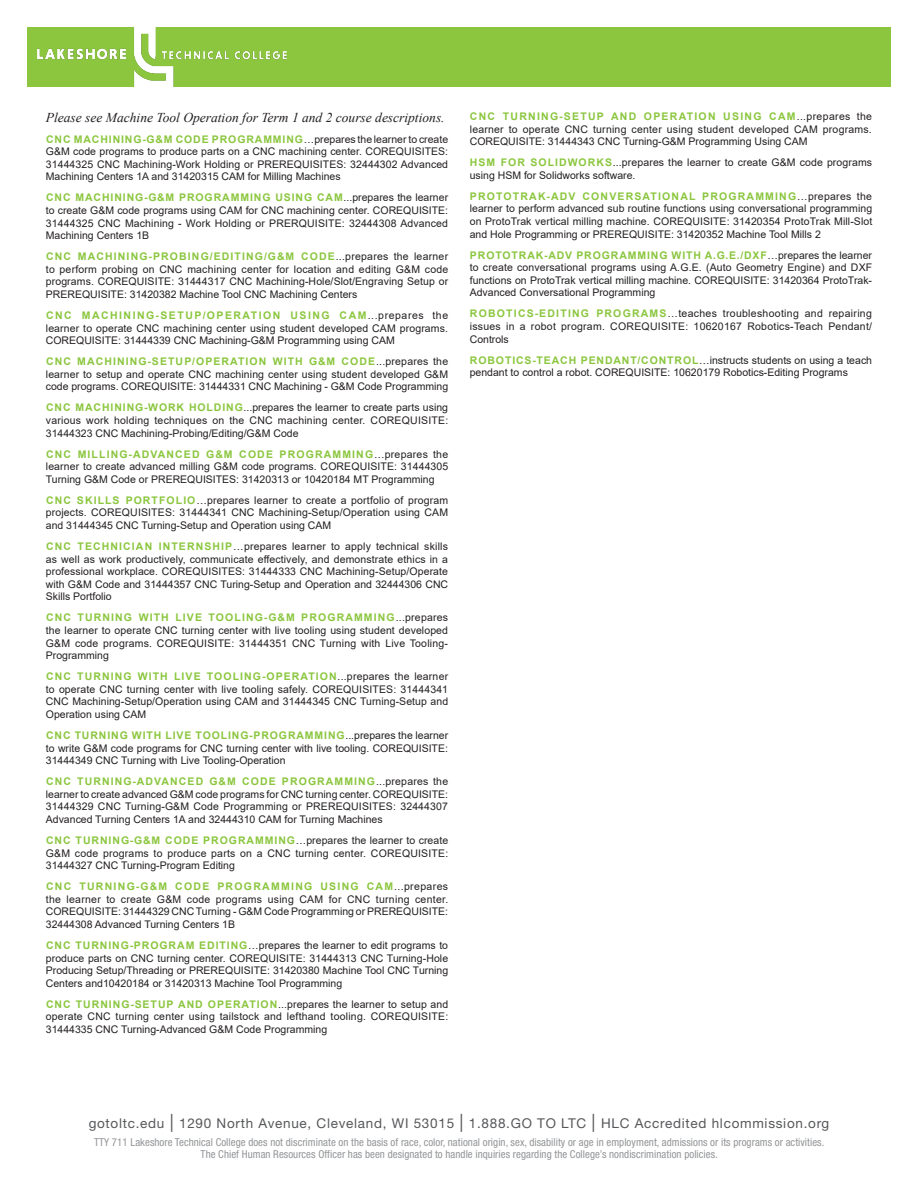
<style>
.page{position:relative;width:918px;height:1188px;background:#fff}
.page>*{position:absolute;margin:0;border:0;box-sizing:border-box;transform-origin:0 0}
.t1{font:13.5px "Helvetica Neue";letter-spacing:.055em;color:#57585a}
.t2{font:italic 13.5px "Times New Roman";color:#231f20}
.t3{font:condensed 10.8px/12px "Helvetica Neue";letter-spacing:.005em;color:#939598;text-align:center}
.t4{font:10.5px/12.6px "Arial";color:#231f20;text-align:justify}
.s1{font-weight:700;color:#8bc63e}
.s2{font-size:18px}
</style>
<div class="page">
<div style="left:27px;top:27px;width:864px;height:60px;background:#8bc63e"></div>
<img style="left:38px;top:27px;width:248px;height:60px">
<p class="t2" style="left:46px;top:108px;width:400px">Please see Machine Tool Operation for Term 1 and 2 course descriptions.</p>
<p class="t4" style="left:46px;top:133px;width:404px"><span class="s1">CNC MACHINING-G&amp;M CODE PROGRAMMING</span>…prepares the learner to create G&amp;M code programs to produce parts on a CNC machining center. COREQUISITES:<br>31444325 CNC Machining-Work Holding or PREREQUISITES: 32444302 Advanced Machining Centers 1A and 31420315 CAM for Milling Machines</p>
<p class="t4" style="left:46px;top:191px;width:404px"><span class="s1">CNC MACHINING-G&amp;M PROGRAMMING USING CAM</span>...prepares the learner to create G&amp;M code programs using CAM for CNC machining center. COREQUISITE:<br>31444325 CNC Machining - Work Holding or PRERQUISITE: 32444308 Advanced Machining Centers 1B</p>
<p class="t4" style="left:46px;top:250px;width:404px"><span class="s1">CNC MACHINING-PROBING/EDITING/G&amp;M CODE</span>...prepares the learner to perform probing on CNC machining center for location and editing G&amp;M code programs. COREQUISITE: 31444317 CNC Machining-Hole/Slot/Engraving Setup or PREREQUISITE: 31420382 Machine Tool CNC Machining Centers</p>
<p class="t4" style="left:46px;top:309px;width:404px"><span class="s1">CNC MACHINING-SETUP/OPERATION USING CAM</span>...prepares the learner to operate CNC machining center using student developed CAM programs.<br>COREQUISITE: 31444339 CNC Machining-G&amp;M Programming using CAM</p>
<p class="t4" style="left:46px;top:355px;width:404px"><span class="s1">CNC MACHINING-SETUP/OPERATION WITH G&amp;M CODE</span>...prepares the learner to setup and operate CNC machining center using student developed G&amp;M code programs. COREQUISITE: 31444331 CNC Machining - G&amp;M Code Programming</p>
<p class="t4" style="left:46px;top:401px;width:404px"><span class="s1">CNC MACHINING-WORK HOLDING</span>...prepares the learner to create parts using various work holding techniques on the CNC machining center. COREQUISITE:<br>31444323 CNC Machining-Probing/Editing/G&amp;M Code</p>
<p class="t4" style="left:46px;top:448px;width:404px"><span class="s1">CNC MILLING-ADVANCED G&amp;M CODE PROGRAMMING</span>…prepares the learner to create advanced milling G&amp;M code programs. COREQUISITE: 31444305<br>Turning G&amp;M Code or PREREQUISITES: 31420313 or 10420184 MT Programming</p>
<p class="t4" style="left:46px;top:494px;width:404px"><span class="s1">CNC SKILLS PORTFOLIO</span>…prepares learner to create a portfolio of program projects. COREQUISITES: 31444341 CNC Machining-Setup/Operation using CAM and 31444345 CNC Turning-Setup and Operation using CAM</p>
<p class="t4" style="left:46px;top:540px;width:404px"><span class="s1">CNC TECHNICIAN INTERNSHIP</span>…prepares learner to apply technical skills as well as work productively, communicate effectively, and demonstrate ethics in a professional workplace. COREQUISITES: 31444333 CNC Machining-Setup/Operate with G&amp;M Code and 31444357 CNC Turing-Setup and Operation and 32444306 CNC Skills Portfolio</p>
<p class="t4" style="left:46px;top:611px;width:404px"><span class="s1">CNC TURNING WITH LIVE TOOLING-G&amp;M PROGRAMMING</span>...prepares the learner to operate CNC turning center with live tooling using student developed G&amp;M code programs. COREQUISITE: 31444351 CNC Turning with Live Tooling-Programming</p>
<p class="t4" style="left:46px;top:670px;width:404px"><span class="s1">CNC TURNING WITH LIVE TOOLING-OPERATION</span>...prepares the learner to operate CNC turning center with live tooling safely. COREQUISITES: 31444341<br>CNC Machining-Setup/Operation using CAM and 31444345 CNC Turning-Setup and Operation using CAM</p>
<p class="t4" style="left:46px;top:729px;width:404px"><span class="s1">CNC TURNING WITH LIVE TOOLING-PROGRAMMING</span>...prepares the learner to write G&amp;M code programs for CNC turning center with live tooling. COREQUISITE:<br>31444349 CNC Turning with Live Tooling-Operation</p>
<p class="t4" style="left:46px;top:775px;width:404px"><span class="s1">CNC TURNING-ADVANCED G&amp;M CODE PROGRAMMING</span>...prepares the learner to create advanced G&amp;M code programs for CNC turning center. COREQUISITE:<br>31444329 CNC Turning-G&amp;M Code Programming or PREREQUISITES: 32444307<br>Advanced Turning Centers 1A and 32444310 CAM for Turning Machines</p>
<p class="t4" style="left:46px;top:834px;width:404px"><span class="s1">CNC TURNING-G&amp;M CODE PROGRAMMING</span>…prepares the learner to create G&amp;M code programs to produce parts on a CNC turning center. COREQUISITE:<br>31444327 CNC Turning-Program Editing</p>
<p class="t4" style="left:46px;top:880px;width:404px"><span class="s1">CNC TURNING-G&amp;M CODE PROGRAMMING USING CAM</span>...prepares the learner to create G&amp;M code programs using CAM for CNC turning center.<br>COREQUISITE: 31444329 CNC Turning - G&amp;M Code Programming or PREREQUISITE:<br>32444308 Advanced Turning Centers 1B</p>
<p class="t4" style="left:46px;top:939px;width:404px"><span class="s1">CNC TURNING-PROGRAM EDITING</span>…prepares the learner to edit programs to produce parts on CNC turning center. COREQUISITE: 31444313 CNC Turning-Hole Producing Setup/Threading or PREREQUISITE: 31420380 Machine Tool CNC Turning Centers and10420184 or 31420313 Machine Tool Programming</p>
<p class="t4" style="left:46px;top:998px;width:404px"><span class="s1">CNC TURNING-SETUP AND OPERATION</span>...prepares the learner to setup and operate CNC turning center using tailstock and lefthand tooling. COREQUISITE:<br>31444335 CNC Turning-Advanced G&amp;M Code Programming</p>
<p class="t4" style="left:470px;top:110px;width:404px"><span class="s1">CNC TURNING-SETUP AND OPERATION USING CAM</span>...prepares the learner to operate CNC turning center using student developed CAM programs.<br>COREQUISITE: 31444343 CNC Turning-G&amp;M Programming Using CAM</p>
<p class="t4" style="left:470px;top:156px;width:404px"><span class="s1">HSM FOR SOLIDWORKS</span>...prepares the learner to create G&amp;M code programs using HSM for Solidworks software.</p>
<p class="t4" style="left:470px;top:190px;width:404px"><span class="s1">PROTOTRAK-ADV CONVERSATIONAL PROGRAMMING</span>…prepares the learner to perform advanced sub routine functions using conversational programming on ProtoTrak vertical milling machine. COREQUISITE: 31420354 ProtoTrak Mill-Slot and Hole Programming or PREREQUISITE: 31420352 Machine Tool Mills 2</p>
<p class="t4" style="left:470px;top:249px;width:404px"><span class="s1">PROTOTRAK-ADV PROGRAMMING WITH A.G.E./DXF</span>…prepares the learner to create conversational programs using A.G.E. (Auto Geometry Engine) and DXF functions on ProtoTrak vertical milling machine. COREQUISITE: 31420364 ProtoTrak-Advanced Conversational Programming</p>
<p class="t4" style="left:470px;top:307px;width:404px"><span class="s1">ROBOTICS-EDITING PROGRAMS</span>…teaches troubleshooting and repairing issues in a robot program. COREQUISITE: 10620167 Robotics-Teach Pendant/ Controls</p>
<p class="t4" style="left:470px;top:354px;width:404px"><span class="s1">ROBOTICS-TEACH PENDANT/CONTROL</span>…instructs students on using a teach pendant to control a robot. COREQUISITE: 10620179 Robotics-Editing Programs</p>
<p class="t1" style="left:89px;top:1115px;width:742px">gotoltc.edu <span class="s2">|</span> 1290 North Avenue, Cleveland, WI 53015 <span class="s2">|</span> 1.888.GO TO LTC <span class="s2">|</span> HLC Accredited hlcommission.org</p>
<p class="t3" style="left:94px;top:1136px;width:732px">TTY 711 Lakeshore Technical College does not discriminate on the basis of race, color, national origin, sex, disability or age in employment, admissions or its programs or activities.<br>The Chief Human Resources Officer has been designated to handle inquiries regarding the College’s nondiscrimination policies.</p>
</div>
